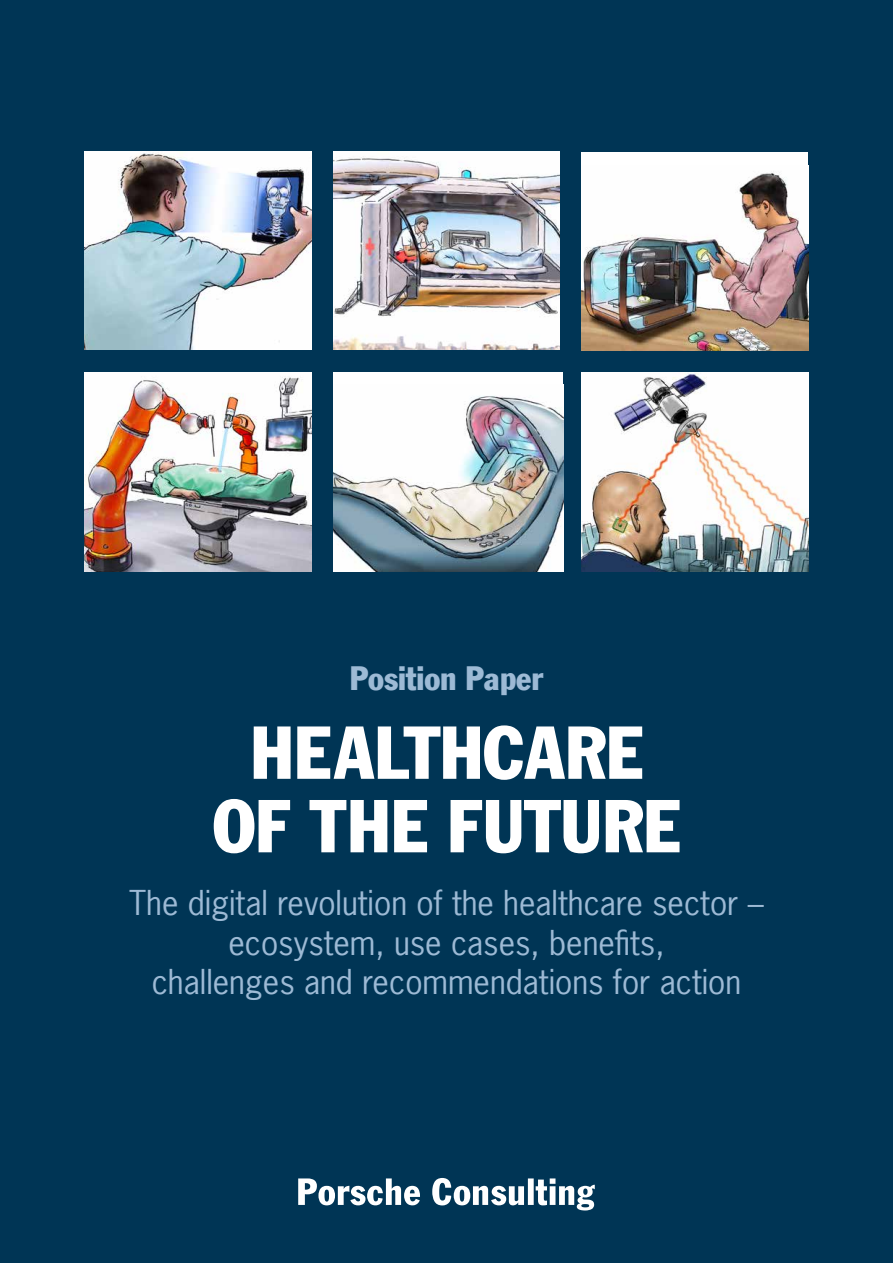
<style>
.page{position:relative;width:893px;height:1263px;background:#003555}
.page>*{position:absolute;margin:0;border:0;box-sizing:border-box;transform-origin:0 0}
.t1{font:condensed 73.5px/73.5px "Frank Gothfor Porsche Com";color:#fff;text-align:center}
.t2{font:condensed 33px "Frank Gothfor Porsche Com";color:#9dbad5}
.t3{font:32.1px/39.2px "News Gothfor Porsche Com";color:#9dbad5;text-align:center}
</style>
<div class="page">
<svg style="left:298px;top:1178px;width:297px;height:32px"></svg>
<img style="left:85px;top:372px;width:226px;height:199px">
<img style="left:333px;top:152px;width:227px;height:198px">
<div style="left:581px;top:152px;width:227px;height:199px;background:#fff"></div>
<img style="left:581px;top:171px;width:227px;height:180px">
<div style="left:333px;top:372px;width:230px;height:199px;background:#fff"></div>
<img style="left:333px;top:396px;width:230px;height:175px">
<img style="left:85px;top:152px;width:226px;height:198px">
<img style="left:581px;top:372px;width:227px;height:199px">
<p class="t2" style="left:350px;top:658px;width:195px">Position Paper</p>
<h1 class="t1" style="left:213px;top:716px;width:468px">HEALTHCARE<br>OF THE FUTURE</h1>
<p class="t3" style="left:129px;top:883px;width:636px">The digital revolution of the healthcare sector – ecosystem, use cases, benefits,<br>challenges and recommendations for action</p>
</div>
